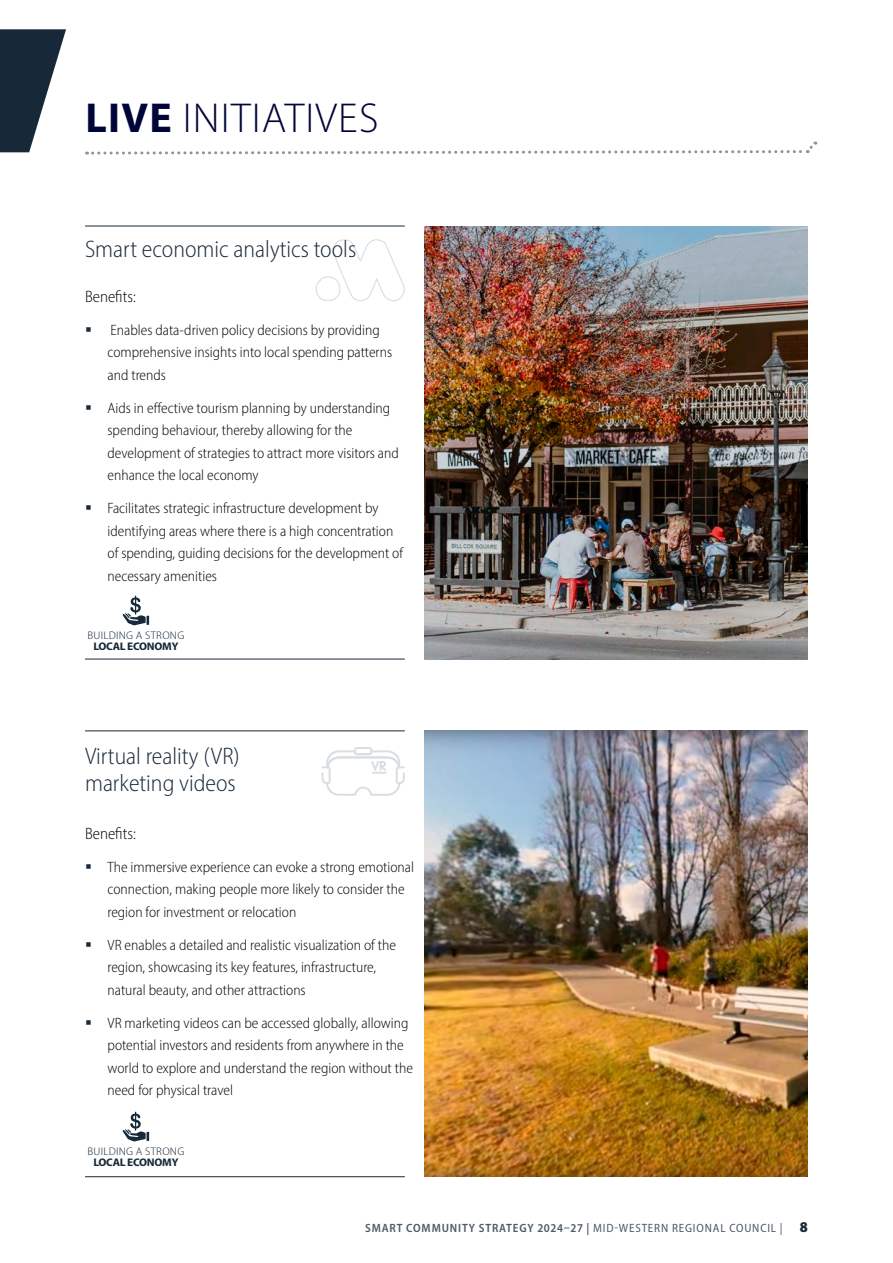
<style>
.page{position:relative;width:893px;height:1263px;background:#fff}
.page>*{position:absolute;margin:0;border:0;box-sizing:border-box;transform-origin:0 0}
.Main_Heading_no_TOC{font:300 42px "Myriad Pro";letter-spacing:.03em;color:#000539}
.Heading_2{font:300 semi-condensed 24px/27px "Myriad Pro";color:#172938}
.Body_Copy{font:300 semi-condensed 16.5px "Myriad Pro";color:#000}
.t1{font:300 semi-condensed 15px/22.5px "Myriad Pro";color:#000}
.t2{font:600 semi-condensed 12px "Myriad Pro";letter-spacing:.07em;color:#4e5a67}
.Goal_Headings_no_TOC{font:300 semi-condensed 11.1px/11.1px "Myriad Pro";letter-spacing:.02em;color:#172938;text-align:center;scale:1.12 1}
.s1{font-weight:700}
.s2{font-weight:400}
.s3{font-weight:900;font-size:15px;color:#172938}
</style>
<div class="page">
<svg style="left:87px;top:141px;width:730px;height:14px"></svg>
<svg style="left:0;top:29px;width:66px;height:123px"></svg>
<img style="left:425px;top:730px;width:383px;height:446px">
<img style="left:425px;top:226px;width:383px;height:433px">
<svg style="left:315px;top:239px;width:90px;height:63px"></svg>
<svg style="left:322px;top:747px;width:83px;height:49px"></svg>
<hr style="left:85px;top:226px;width:320px;height:1px;background:#172938">
<hr style="left:85px;top:730px;width:320px;height:1px;background:#172938">
<hr style="left:85px;top:659px;width:320px;height:1px;background:#172938">
<hr style="left:85px;top:1176px;width:320px;height:1px;background:#172938">
<svg style="left:123px;top:596px;width:26px;height:29px"></svg>
<svg style="left:123px;top:1112px;width:26px;height:29px"></svg>
<p class="Main_Heading_no_TOC" style="left:85px;top:93px;width:295px"><span class="s1">LIVE</span> INITIATIVES</p>
<p class="Heading_2" style="left:85px;top:236px;width:273px">Smart economic analytics tools</p>
<p class="Body_Copy" style="left:85px;top:286px;width:52px">Benefits:</p>
<p class="t1" style="left:108px;top:318px;width:286px">Enables data-driven policy decisions by providing comprehensive insights into local spending patterns and trends</p>
<p class="t1" style="left:108px;top:396px;width:293px">Aids in effective tourism planning by understanding spending behaviour, thereby allowing for the development of strategies to attract more visitors and enhance the local economy</p>
<p class="t1" style="left:108px;top:497px;width:297px">Facilitates strategic infrastructure development by identifying areas where there is a high concentration of spending, guiding decisions for the development of necessary amenities</p>
<p class="Goal_Headings_no_TOC" style="left:88px;top:629px;width:88px">BUILDING A STRONG<br><span class="s1">LOCAL ECONOMY</span></p>
<p class="Heading_2" style="left:85px;top:742px;width:156px">Virtual reality (VR) marketing videos</p>
<p class="Body_Copy" style="left:85px;top:823px;width:52px">Benefits:</p>
<p class="t1" style="left:108px;top:855px;width:308px">The immersive experience can evoke a strong emotional connection, making people more likely to consider the region for investment or relocation</p>
<p class="t1" style="left:108px;top:933px;width:290px">VR enables a detailed and realistic visualization of the region, showcasing its key features, infrastructure, natural beauty, and other attractions</p>
<p class="t1" style="left:108px;top:1011px;width:307px">VR marketing videos can be accessed globally, allowing potential investors and residents from anywhere in the world to explore and understand the region without the need for physical travel</p>
<p class="Goal_Headings_no_TOC" style="left:88px;top:1145px;width:88px">BUILDING A STRONG<br><span class="s1">LOCAL ECONOMY</span></p>
<p class="t2" style="left:365px;top:1220px;width:444px">SMART COMMUNITY STRATEGY 2024–27 | <span class="s2">MID-WESTERN REGIONAL COUNCIL |</span> <span class="s3">8</span></p>
</div>
